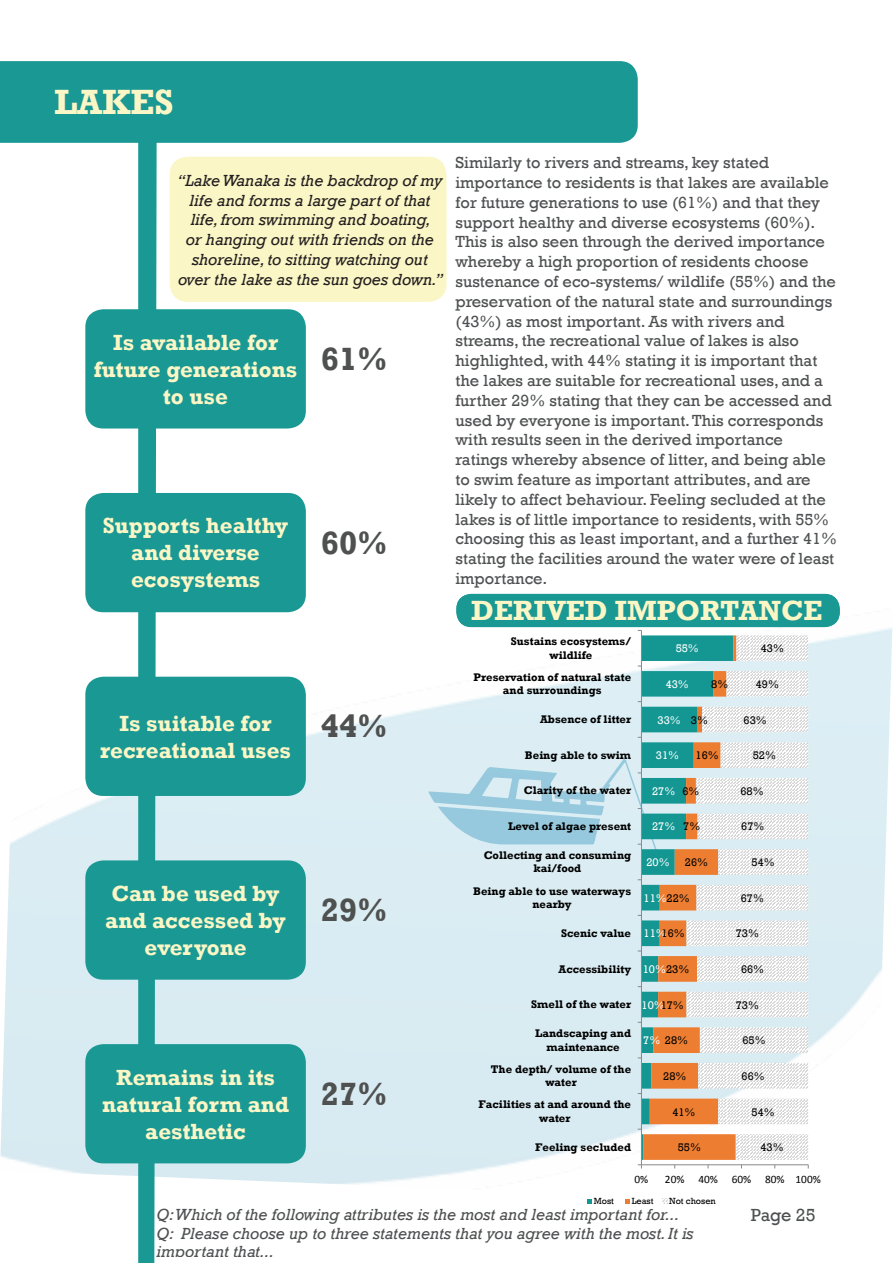
<style>
.page{position:relative;width:893px;height:1263px;background:#fff}
.page>*{position:absolute;margin:0;border:0;box-sizing:border-box;transform-origin:0 0}
.Yellow_headings{font:700 36px "Rockwell";color:#fbf6c5}
.Numbers{font:700 33px "Rockwell";color:#4f5050}
.t1{font:700 28.5px "Rockwell";color:#fbf6c5}
.t2{font:700 22.5px/27px "Rockwell";color:#fbf6c5;text-align:center}
.t3{font:18px "Rockwell";letter-spacing:-.01em;color:#4e5051}
.Body_text{font:16.5px/19.8px "Rockwell";color:#4e5051}
.t4{font:italic 16.5px/19.8px "Rockwell";color:#231f20;text-align:center}
.t5{font:italic 16.5px/18.1px "Rockwell";color:#4e5051}
.t6{font:700 11.4px/13.4px "Rockwell";letter-spacing:.005em;color:#000;text-align:center}
.t7{font:11.4px "Rockwell";color:#000}
.t8{font:11.4px "Rockwell";color:#fff}
.t9{font:11.4px "Calibri";color:#000}
.t10{font:9.15px "Rockwell";letter-spacing:-.005em;color:#000}
.s1{color:#000}
.s2{color:#fff}
</style>
<div class="page">
<img style="left:0;top:593px;width:893px;height:611px">
<div style="left:170px;top:157px;width:276px;height:145px;background:#fbf6c5;border-radius:18px"></div>
<div style="left:0;top:61px;width:638px;height:82px;background:#1a9893"></div>
<svg style="left:138px;top:123px;width:19px;height:1140px;background:#2ba09b"></svg>
<div style="left:85px;top:309px;width:221px;height:119px;background:#1a9893;border-radius:18px"></div>
<div style="left:85px;top:493px;width:221px;height:119px;background:#1a9893;border-radius:18px"></div>
<div style="left:85px;top:677px;width:221px;height:119px;background:#1a9893;border-radius:18px"></div>
<div style="left:85px;top:860px;width:221px;height:120px;background:#1a9893;border-radius:18px"></div>
<div style="left:85px;top:1044px;width:221px;height:119px;background:#1a9893;border-radius:18px"></div>
<svg style="left:643px;top:635px;width:43px;height:525px;background:#95a68c"></svg>
<svg style="left:686px;top:635px;width:122px;height:525px"></svg>
<hr style="left:641px;top:1164px;width:167px;height:1px;background:#898989">
<hr style="left:641px;top:630px;width:1px;height:535px;background:#898989">
<svg style="left:638px;top:1164px;width:4px;height:4px"></svg>
<svg style="left:428px;top:745px;width:236px;height:126px;background:#badde6"></svg>
<svg style="left:587px;top:1199px;width:5px;height:5px"></svg>
<svg style="left:625px;top:1199px;width:5px;height:5px"></svg>
<svg style="left:662px;top:1199px;width:5px;height:5px"></svg>
<svg style="left:456px;top:594px;width:384px;height:37px;background:#34a49f"></svg>
<p class="Yellow_headings" style="left:54px;top:80px;width:121px">LAKES</p>
<p class="t4" style="left:178px;top:171px;width:267px">“Lake Wanaka is the backdrop of my life and forms a large part of that life, from swimming and boating,<br>or hanging out with friends on the shoreline, to sitting watching out over the lake as the sun goes down.”</p>
<p class="t2" style="left:94px;top:329px;width:205px">Is available for future generations to use</p>
<p class="Numbers" style="left:321px;top:339px;width:69px">61%</p>
<p class="t2" style="left:103px;top:512px;width:187px">Supports healthy and diverse ecosystems</p>
<p class="Numbers" style="left:321px;top:522px;width:69px">60%</p>
<p class="t2" style="left:100px;top:709px;width:193px">Is suitable for recreational uses</p>
<p class="Numbers" style="left:321px;top:706px;width:69px">44%</p>
<p class="t2" style="left:105px;top:880px;width:182px">Can be used by and accessed by everyone</p>
<p class="Numbers" style="left:321px;top:890px;width:69px">29%</p>
<p class="t2" style="left:102px;top:1063px;width:188px">Remains in its natural form and aesthetic</p>
<p class="Numbers" style="left:321px;top:1074px;width:69px">27%</p>
<p class="Body_text" style="left:455px;top:153px;width:383px">Similarly to rivers and streams, key stated importance to residents is that lakes are available for future generations to use (61%) and that they support healthy and diverse ecosystems (60%).<br>This is also seen through the derived importance whereby a high proportion of residents choose sustenance of eco-systems/ wildlife (55%) and the preservation of the natural state and surroundings (43%) as most important. As with rivers and streams, the recreational value of lakes is also highlighted, with 44% stating it is important that the lakes are suitable for recreational uses, and a further 29% stating that they can be accessed and used by everyone is important. This corresponds with results seen in the derived importance ratings whereby absence of litter, and being able to swim feature as important attributes, and are likely to affect behaviour. Feeling secluded at the lakes is of little importance to residents, with 55% choosing this as least important, and a further 41% stating the facilities around the water were of least importance.</p>
<p class="t1" style="left:471px;top:593px;width:353px">DERIVED IMPORTANCE</p>
<p class="t6" style="left:511px;top:635px;width:122px">Sustains ecosystems/ wildlife</p>
<p class="t6" style="left:473px;top:670px;width:159px">Preservation of natural state and surroundings</p>
<p class="t6" style="left:540px;top:713px;width:93px">Absence of litter</p>
<p class="t6" style="left:525px;top:748px;width:108px">Being able to swim</p>
<p class="t6" style="left:524px;top:784px;width:109px">Clarity of the water</p>
<p class="t6" style="left:508px;top:819px;width:124px">Level of algae present</p>
<p class="t6" style="left:484px;top:848px;width:149px">Collecting and consuming kai/food</p>
<p class="t6" style="left:473px;top:884px;width:160px">Being able to use waterways nearby</p>
<p class="t6" style="left:561px;top:926px;width:72px">Scenic value</p>
<p class="t6" style="left:558px;top:962px;width:74px">Accessibility</p>
<p class="t6" style="left:531px;top:998px;width:101px">Smell of the water</p>
<p class="t6" style="left:535px;top:1026px;width:98px">Landscaping and maintenance</p>
<p class="t6" style="left:491px;top:1062px;width:142px">The depth/ volume of the water</p>
<p class="t6" style="left:479px;top:1098px;width:154px">Facilities at and around the water</p>
<p class="t6" style="left:535px;top:1140px;width:98px">Feeling secluded</p>
<p class="t8" style="left:676px;top:642px;width:25px">55%</p>
<p class="t7" style="left:761px;top:642px;width:25px">43%</p>
<p class="t8" style="left:666px;top:677px;width:25px">43%</p>
<p class="t7" style="left:711px;top:677px;width:19px">8%</p>
<p class="t7" style="left:756px;top:677px;width:25px">49%</p>
<p class="t8" style="left:658px;top:713px;width:25px">33%</p>
<p class="t7" style="left:691px;top:713px;width:19px">3%</p>
<p class="t7" style="left:744px;top:713px;width:25px">63%</p>
<p class="t8" style="left:656px;top:749px;width:25px">31%</p>
<p class="t7" style="left:695px;top:749px;width:25px">16%</p>
<p class="t7" style="left:753px;top:749px;width:25px">52%</p>
<p class="t8" style="left:652px;top:784px;width:25px">27%</p>
<p class="t7" style="left:682px;top:784px;width:19px">6%</p>
<p class="t7" style="left:740px;top:784px;width:25px">68%</p>
<p class="t8" style="left:652px;top:820px;width:25px">27%</p>
<p class="t7" style="left:683px;top:820px;width:19px">7%</p>
<p class="t7" style="left:741px;top:820px;width:25px">67%</p>
<p class="t8" style="left:646px;top:856px;width:25px">20%</p>
<p class="t7" style="left:685px;top:856px;width:25px">26%</p>
<p class="t7" style="left:752px;top:856px;width:25px">54%</p>
<p class="t8" style="left:643px;top:891px;width:48px">11%<span class="s1">22%</span></p>
<p class="t7" style="left:741px;top:891px;width:25px">67%</p>
<p class="t8" style="left:643px;top:927px;width:25px">11%</p>
<p class="t7" style="left:661px;top:927px;width:25px">16%</p>
<p class="t7" style="left:736px;top:927px;width:25px">73%</p>
<p class="t8" style="left:643px;top:962px;width:48px">10%<span class="s1">23%</span></p>
<p class="t7" style="left:741px;top:962px;width:25px">66%</p>
<p class="t8" style="left:642px;top:998px;width:25px">10%</p>
<p class="t7" style="left:661px;top:998px;width:25px">17%</p>
<p class="t7" style="left:736px;top:998px;width:25px">73%</p>
<p class="t7" style="left:643px;top:1034px;width:46px"><span class="s2">7%</span> 28%</p>
<p class="t7" style="left:742px;top:1034px;width:25px">65%</p>
<p class="t7" style="left:663px;top:1069px;width:25px">28%</p>
<p class="t7" style="left:742px;top:1069px;width:25px">66%</p>
<p class="t7" style="left:672px;top:1105px;width:25px">41%</p>
<p class="t7" style="left:678px;top:1141px;width:25px">55%</p>
<p class="t7" style="left:752px;top:1105px;width:25px">54%</p>
<p class="t7" style="left:760px;top:1141px;width:25px">43%</p>
<p class="t9" style="left:634px;top:1172px;width:15px">0%</p>
<p class="t9" style="left:665px;top:1172px;width:157px">20% 40% 60% 80% 100%</p>
<p class="t10" style="left:594px;top:1196px;width:22px">Most</p>
<p class="t10" style="left:632px;top:1196px;width:23px">Least</p>
<p class="t10" style="left:669px;top:1196px;width:48px">Not chosen</p>
<p class="t5" style="left:157px;top:1206px;width:538px">Q: Which of the following attributes is the most and least important for...<br>Q: Please choose up to three statements that you agree with the most. It is important that...</p>
<p class="t3" style="left:751px;top:1205px;width:66px">Page 25</p>
</div>
